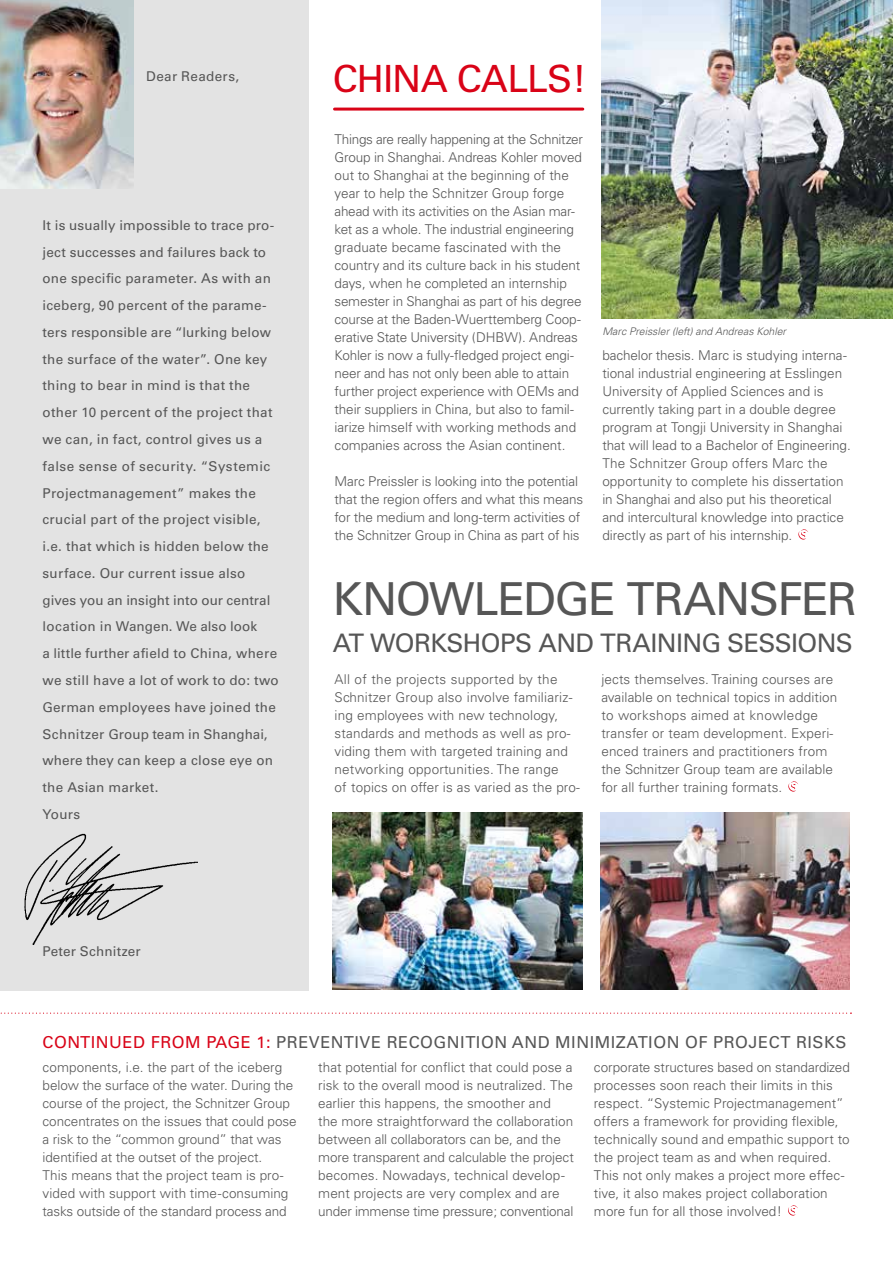
<style>
.page{position:relative;width:893px;height:1263px;background:#fff}
.page>*{position:absolute;margin:0;border:0;box-sizing:border-box;transform-origin:0 0}
.t1{font:500 45.45px "Univers CE";letter-spacing:-.03em;color:#565656}
.t2{font:500 37.5px "Univers CE";letter-spacing:-.02em;color:#d90317}
.t3{font:500 25.5px "Univers CE";letter-spacing:-.025em;color:#565656}
.t4{font:500 16.5px "Univers CE";letter-spacing:.03em;color:#565656}
.t5{font:300 13.5px/18px "Univers";color:#565656}
.t6{font:500 13.5px/26.7px "Univers CE";letter-spacing:.02em;color:#565656}
.t7{font:italic 300 10.5px "Univers";color:#565656}
.s1{color:#d90317}
</style>
<div class="page">
<div style="left:0;top:0;width:308px;height:990px;background:#e3e3e3"></div>
<img style="left:0;top:0;width:134px;height:189px">
<img style="left:601px;top:0;width:292px;height:319px">
<img style="left:24px;top:833px;width:174px;height:112px">
<svg style="left:788px;top:781px;width:10px;height:11px"></svg>
<svg style="left:798px;top:529px;width:10px;height:11px"></svg>
<img style="left:333px;top:812px;width:249px;height:178px">
<img style="left:600px;top:812px;width:250px;height:178px">
<svg style="left:0;top:1012px;width:851px;height:2px"></svg>
<svg style="left:788px;top:1205px;width:10px;height:11px"></svg>
<hr style="left:334px;top:108px;width:249px;height:3px;background:#d90317">
<p class="t6" style="left:146px;top:63px;width:94px">Dear Readers,</p>
<p class="t6" style="left:43px;top:212px;width:238px">It is usually impossible to trace pro&shy;ject successes and failures back to one specific parameter. As with an iceberg, 90 percent of the parame&shy;ters responsible are “lurking below the surface of the water”. One key thing to bear in mind is that the other 10 percent of the project that we can, in fact, control gives us a false sense of security. “Systemic<br>Projectmanagement” makes the crucial part of the project visible, i.e. that which is hidden below the surface. Our current issue also gives you an insight into our central location in Wangen. We also look<br>a little further afield to China, where we still have a lot of work to do: two<br>German employees have joined the<br>Schnitzer Group team in Shanghai, where they can keep a close eye on the Asian market.<br>Yours</p>
<p class="t6" style="left:43px;top:939px;width:100px">Peter Schnitzer</p>
<h2 class="t2" style="left:333px;top:57px;width:255px">CHINA CALLS!</h2>
<p class="t5" style="left:334px;top:130px;width:250px">Things are really happening at the Schnitzer Group in Shanghai. Andreas Kohler moved out to Shanghai at the beginning of the year to help the Schnitzer Group forge ahead with its activities on the Asian mar&shy;ket as a whole. The industrial engineering graduate became fascinated with the country and its culture back in his student days, when he completed an internship semester in Shanghai as part of his degree course at the Baden-Wuerttemberg Coop&shy;erative State University (DHBW). Andreas Kohler is now a fully-fledged project engi&shy;neer and has not only been able to attain further project experience with OEMs and their suppliers in China, but also to famil&shy;iarize himself with working methods and companies across the Asian continent.</p>
<p class="t5" style="left:334px;top:472px;width:250px">Marc Preissler is looking into the potential that the region offers and what this means for the medium and long-term activities of the Schnitzer Group in China as part of his</p>
<p class="t7" style="left:602px;top:325px;width:185px">Marc Preissler (left) and Andreas Kohler</p>
<p class="t5" style="left:602px;top:346px;width:250px">bachelor thesis. Marc is studying interna&shy;tional industrial engineering at Esslingen University of Applied Sciences and is currently taking part in a double degree program at Tongji University in Shanghai that will lead to a Bachelor of Engineering.<br>The Schnitzer Group offers Marc the opportunity to complete his dissertation in Shanghai and also put his theoretical and intercultural knowledge into practice directly as part of his internship.</p>
<h1 class="t1" style="left:333px;top:572px;width:526px">KNOWLEDGE TRANSFER</h1>
<h3 class="t3" style="left:333px;top:628px;width:522px">AT WORKSHOPS AND TRAINING SESSIONS</h3>
<p class="t5" style="left:334px;top:670px;width:247px">All of the projects supported by the Schnitzer Group also involve familiariz&shy;ing employees with new technology, standards and methods as well as pro&shy;viding them with targeted training and networking opportunities. The range<br>of topics on offer is as varied as the pro-</p>
<p class="t5" style="left:601px;top:670px;width:238px">jects themselves. Training courses are available on technical topics in addition to workshops aimed at knowledge transfer or team development. Experi&shy;enced trainers and practitioners from the Schnitzer Group team are available for all further training formats.</p>
<p class="t4" style="left:43px;top:1032px;width:806px"><span class="s1">CONTINUED FROM PAGE 1:</span> PREVENTIVE RECOGNITION AND MINIMIZATION OF PROJECT RISKS</p>
<p class="t5" style="left:43px;top:1058px;width:256px">components, i.e. the part of the iceberg below the surface of the water. During the course of the project, the Schnitzer Group concentrates on the issues that could pose a risk to the “common ground” that was identified at the outset of the project.<br>This means that the project team is pro&shy;vided with support with time-consuming tasks outside of the standard process and</p>
<p class="t5" style="left:318px;top:1058px;width:257px">that potential for conflict that could pose a risk to the overall mood is neutralized. The earlier this happens, the smoother and<br>the more straightforward the collaboration between all collaborators can be, and the more transparent and calculable the project becomes. Nowadays, technical develop&shy;ment projects are very complex and are under immense time pressure; conventional</p>
<p class="t5" style="left:594px;top:1058px;width:258px">corporate structures based on standardized processes soon reach their limits in this respect. “Systemic Projectmanagement” offers a framework for providing flexible, technically sound and empathic support to the project team as and when required.<br>This not only makes a project more effec&shy;tive, it also makes project collaboration more fun for all those involved!</p>
</div>
